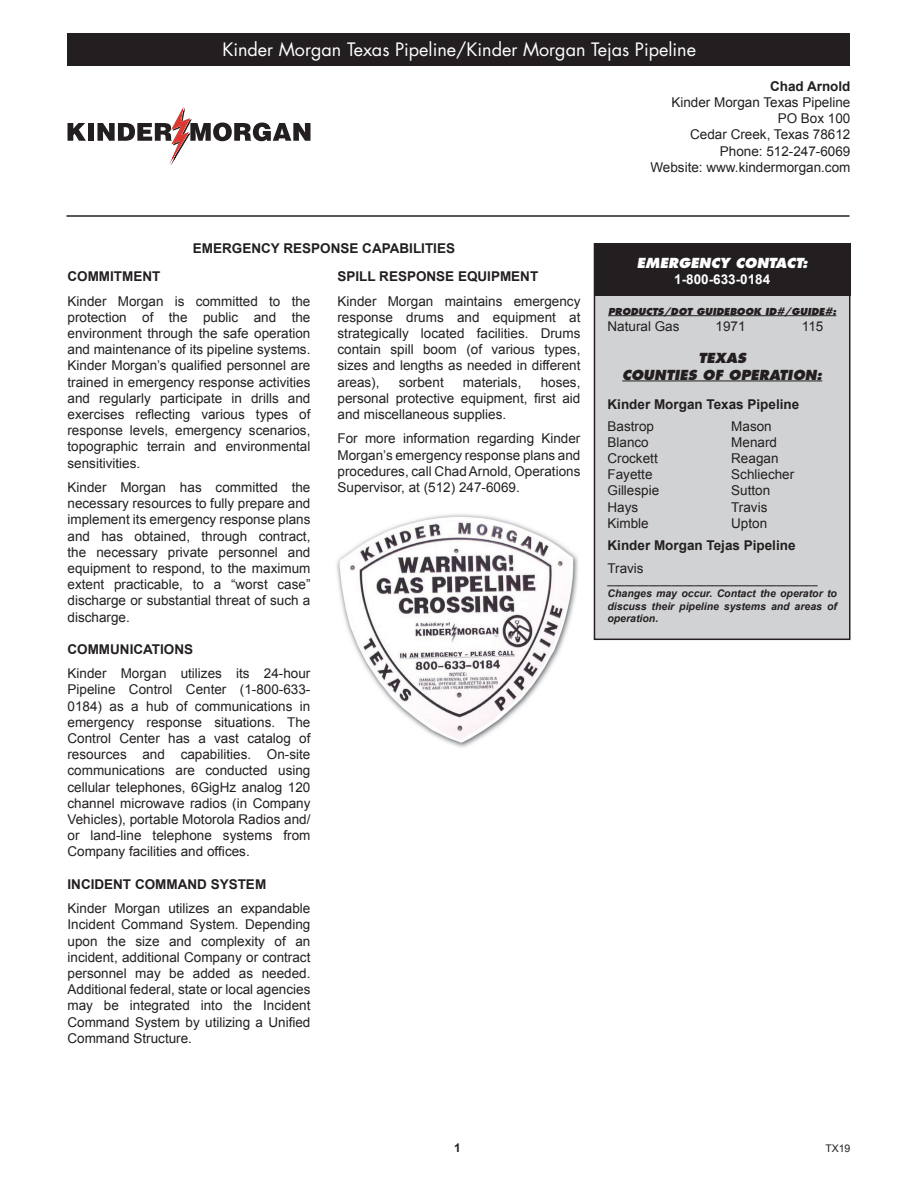
<style>
.page{position:relative;width:918px;height:1188px;background:#fff}
.page>*{position:absolute;margin:0;border:0;box-sizing:border-box;transform-origin:0 0}
.t1{font:18px "Futura";color:#fff}
.t2{font:13.5px/16.2px "Arial";color:#231f20;text-align:justify}
.t3{font:700 13.5px "Arial";color:#231f20}
.t4{font:italic 800 13.5px "Futura";color:#231f20}
.t5{font:italic 800 13.5px "Futura";color:#fff}
.t6{font:700 13.5px "Arial";color:#fff}
.t7{font:700 12px "Arial";color:#231f20}
.t8{font:italic 700 10.5px/12.6px "Arial";color:#231f20;text-align:justify}
.t9{font:10.5px "Arial";color:#231f20}
.t10{font:italic 800 9.3px "Futura";color:#231f20}
</style>
<div class="page">
<div style="left:594px;top:244px;width:256px;height:395px;background:#d1d2d4"></div>
<div style="left:594px;top:243px;width:256px;height:397px;border:2px solid #231f20"></div>
<hr style="left:67px;top:215px;width:783px;height:2px;background:#231f20">
<div style="left:68px;top:34px;width:782px;height:32px;background:#231f20"></div>
<div style="left:594px;top:244px;width:256px;height:52px;background:#231f20"></div>
<hr style="left:608px;top:315px;width:228px;height:1px;background:#231f20">
<hr style="left:622px;top:381px;width:200px;height:1px;background:#231f20">
<svg style="left:68px;top:123px;width:18px;height:18px"></svg>
<div style="left:88px;top:123px;width:6px;height:18px;background:#231f20"></div>
<svg style="left:97px;top:107px;width:214px;height:58px"></svg>
<img style="left:336px;top:514px;width:242px;height:234px">
<p class="t1" style="left:222px;top:38px;width:475px">Kinder Morgan Texas Pipeline/Kinder Morgan Tejas Pipeline</p>
<p class="t3" style="left:770px;top:77px;width:82px">Chad Arnold</p>
<p class="t2" style="left:671px;top:94px;width:181px">Kinder Morgan Texas Pipeline</p>
<p class="t2" style="left:778px;top:111px;width:74px">PO Box 100</p>
<p class="t2" style="left:690px;top:127px;width:162px">Cedar Creek, Texas 78612</p>
<p class="t2" style="left:720px;top:143px;width:132px">Phone: 512-247-6069</p>
<p class="t2" style="left:650px;top:159px;width:202px">Website: www.kindermorgan.com</p>
<p class="t3" style="left:193px;top:239px;width:264px">EMERGENCY RESPONSE CAPABILITIES</p>
<p class="t3" style="left:68px;top:268px;width:94px">COMMITMENT</p>
<p class="t2" style="left:68px;top:293px;width:245px">Kinder Morgan is committed to the protection of the public and the environment through the safe operation and maintenance of its pipeline systems.<br>Kinder Morgan’s qualified personnel are trained in emergency response activities and regularly participate in drills and exercises reflecting various types of response levels, emergency scenarios, topographic terrain and environmental sensitivities.</p>
<p class="t2" style="left:68px;top:479px;width:244px">Kinder Morgan has committed the necessary resources to fully prepare and implement its emergency response plans and has obtained, through contract, the necessary private personnel and equipment to respond, to the maximum extent practicable, to a “worst case” discharge or substantial threat of such a discharge.</p>
<p class="t3" style="left:68px;top:640px;width:127px">COMMUNICATIONS</p>
<p class="t2" style="left:68px;top:666px;width:245px">Kinder Morgan utilizes its 24-hour Pipeline Control Center (1-800-633- 0184) as a hub of communications in emergency response situations. The Control Center has a vast catalog of resources and capabilities. On-site communications are conducted using cellular telephones, 6GigHz analog 120 channel microwave radios (in Company Vehicles), portable Motorola Radios and/ or land-line telephone systems from Company facilities and offices.</p>
<p class="t3" style="left:68px;top:875px;width:200px">INCIDENT COMMAND SYSTEM</p>
<p class="t2" style="left:68px;top:900px;width:245px">Kinder Morgan utilizes an expandable Incident Command System. Depending upon the size and complexity of an incident, additional Company or contract personnel may be added as needed.<br>Additional federal, state or local agencies may be integrated into the Incident Command System by utilizing a Unified Command Structure.</p>
<p class="t3" style="left:338px;top:268px;width:202px">SPILL RESPONSE EQUIPMENT</p>
<p class="t2" style="left:338px;top:293px;width:244px">Kinder Morgan maintains emergency response drums and equipment at strategically located facilities. Drums contain spill boom (of various types, sizes and lengths as needed in different areas),</p>
<p class="t2" style="left:338px;top:374px;width:244px;text-indent:203px">hoses, personal protective equipment, first aid and miscellaneous supplies.</p>
<p class="t2" style="left:338px;top:431px;width:244px">For more information regarding Kinder Morgan’s emergency response plans and procedures, call Chad Arnold, Operations Supervisor, at (512) 247-6069.</p>
<p class="t2" style="left:399px;top:374px;width:47px">sorbent</p>
<p class="t2" style="left:463px;top:374px;width:60px">materials,</p>
<p class="t5" style="left:637px;top:254px;width:172px">EMERGENCY CONTACT:</p>
<p class="t6" style="left:674px;top:271px;width:98px">1-800-633-0184</p>
<p class="t10" style="left:608px;top:305px;width:230px">PRODUCTS/DOT GUIDEBOOK ID#/GUIDE#:</p>
<p class="t2" style="left:608px;top:318px;width:74px">Natural Gas</p>
<p class="t2" style="left:716px;top:318px;width:32px">1971</p>
<p class="t2" style="left:802px;top:318px;width:23px">115</p>
<p class="t4" style="left:698px;top:350px;width:49px">TEXAS</p>
<p class="t4" style="left:622px;top:366px;width:202px">COUNTIES OF OPERATION:</p>
<p class="t3" style="left:608px;top:396px;width:193px">Kinder Morgan Texas Pipeline</p>
<p class="t2" style="left:608px;top:418px;width:48px">Bastrop</p>
<p class="t2" style="left:608px;top:434px;width:43px">Blanco</p>
<p class="t2" style="left:608px;top:450px;width:52px">Crockett</p>
<p class="t2" style="left:608px;top:466px;width:47px">Fayette</p>
<p class="t2" style="left:608px;top:483px;width:53px">Gillespie</p>
<p class="t2" style="left:608px;top:499px;width:32px">Hays</p>
<p class="t2" style="left:608px;top:515px;width:43px">Kimble</p>
<p class="t2" style="left:731px;top:418px;width:42px">Mason</p>
<p class="t2" style="left:731px;top:434px;width:47px">Menard</p>
<p class="t2" style="left:731px;top:450px;width:49px">Reagan</p>
<p class="t2" style="left:731px;top:466px;width:65px">Schliecher</p>
<p class="t2" style="left:731px;top:483px;width:41px">Sutton</p>
<p class="t2" style="left:731px;top:499px;width:38px">Travis</p>
<p class="t2" style="left:731px;top:515px;width:38px">Upton</p>
<p class="t3" style="left:608px;top:536px;width:190px">Kinder Morgan Tejas Pipeline</p>
<p class="t8" style="left:608px;top:575px;width:212px">____________________________________</p>
<p class="t8" style="left:608px;top:587px;width:231px">Changes may occur. Contact the operator to discuss their pipeline systems and areas of operation.</p>
<p class="t2" style="left:608px;top:560px;width:38px">Travis</p>
<p class="t7" style="left:454px;top:1140px;width:8px">1</p>
<p class="t9" style="left:825px;top:1141px;width:27px">TX19</p>
</div>
